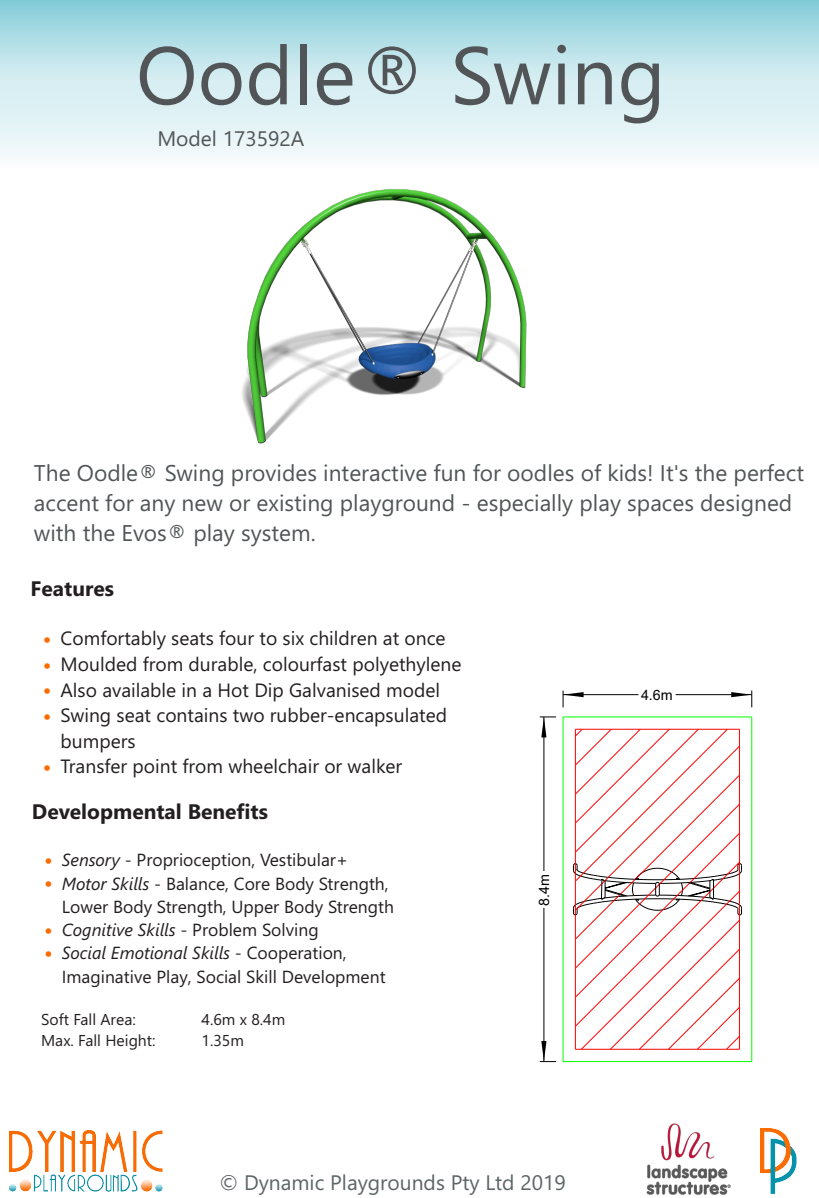
<style>
.page{position:relative;width:819px;height:1198px;background:#fff}
.page>*{position:absolute;margin:0;border:0;box-sizing:border-box;transform-origin:0 0}
.t1{font:81.46px "Segoe UI";color:#525557}
.t2{font:22.75px/30.3px "Segoe UI";color:#525557}
.t3{font:700 21px "Segoe UI";color:#231f20}
.t4{font:21px "Segoe UI";color:#5d6465}
.t5{font:21px "Segoe UI";color:#525557}
.t6{font:19.25px/25.6px "Segoe UI";color:#231f20}
.t7{font:17.5px/23.3px "Segoe UI";color:#231f20}
.t8{font:15.75px/20.9px "Segoe UI";color:#231f20}
.t9{font:14.26px "Arial";color:#000}
.s1{font-style:italic}
</style>
<div class="page">
<svg style="left:0;top:0;width:819px;height:157px;background:#c7e7ed"></svg>
<img style="left:9px;top:1130px;width:153px;height:62px">
<img style="left:760px;top:1128px;width:36px;height:65px">
<img style="left:646px;top:1124px;width:84px;height:70px">
<img style="left:242px;top:189px;width:285px;height:255px">
<svg style="left:562px;top:717px;width:189px;height:345px"></svg>
<hr style="left:563px;top:717px;width:188px;height:1px;background:#0f0">
<hr style="left:751px;top:717px;width:1px;height:345px;background:#0f0">
<svg style="left:573px;top:729px;width:169px;height:321px"></svg>
<svg style="left:539px;top:717px;width:17px;height:20px"></svg>
<svg style="left:539px;top:1041px;width:17px;height:21px"></svg>
<hr style="left:543px;top:717px;width:1px;height:154px;background:#000">
<hr style="left:543px;top:908px;width:1px;height:154px;background:#000">
<svg style="left:563px;top:691px;width:20px;height:16px"></svg>
<svg style="left:731px;top:691px;width:21px;height:16px"></svg>
<hr style="left:563px;top:694px;width:75px;height:1px;background:#000">
<hr style="left:675px;top:694px;width:76px;height:1px;background:#000">
<h1 class="t1" style="left:136px;top:45px;width:531px">Oodle® Swing</h1>
<p class="t5" style="left:157px;top:131px;width:148px">Model 173592A</p>
<h2 class="t2" style="left:34px;top:460px;width:771px">The Oodle® Swing provides interactive fun for oodles of kids! It's the perfect accent for any new or existing playground - especially play spaces designed with the Evos® play system.</h2>
<p class="t3" style="left:31px;top:581px;width:85px">Features</p>
<p class="t6" style="left:61px;top:627px;width:402px">Comfortably seats four to six children at once Moulded from durable, colourfast polyethylene Also available in a Hot Dip Galvanised model Swing seat contains two rubber-encapsulated bumpers<br>Transfer point from wheelchair or walker</p>
<p class="t3" style="left:32px;top:804px;width:238px">Developmental Benefits</p>
<p class="t7" style="left:62px;top:850px;width:333px"><span class="s1">Sensory</span> - Proprioception, Vestibular+ <span class="s1">Motor Skills</span> - Balance, Core Body Strength, Lower Body Strength, Upper Body Strength <span class="s1">Cognitive Skills</span> - Problem Solving<br><span class="s1">Social Emotional Skills</span> - Cooperation, Imaginative Play, Social Skill Development</p>
<p class="t8" style="left:41px;top:1010px;width:116px">Soft Fall Area:<br>Max. Fall Height:</p>
<p class="t8" style="left:201px;top:1010px;width:85px">4.6m x 8.4m<br>1.35m</p>
<p class="t9" style="left:538px;top:906px;width:33px;rotate:-90deg">8.4m</p>
<p class="t4" style="left:219px;top:1175px;width:347px">© Dynamic Playgrounds Pty Ltd 2019</p>
<p class="t9" style="left:641px;top:689px;width:33px">4.6m</p>
</div>
